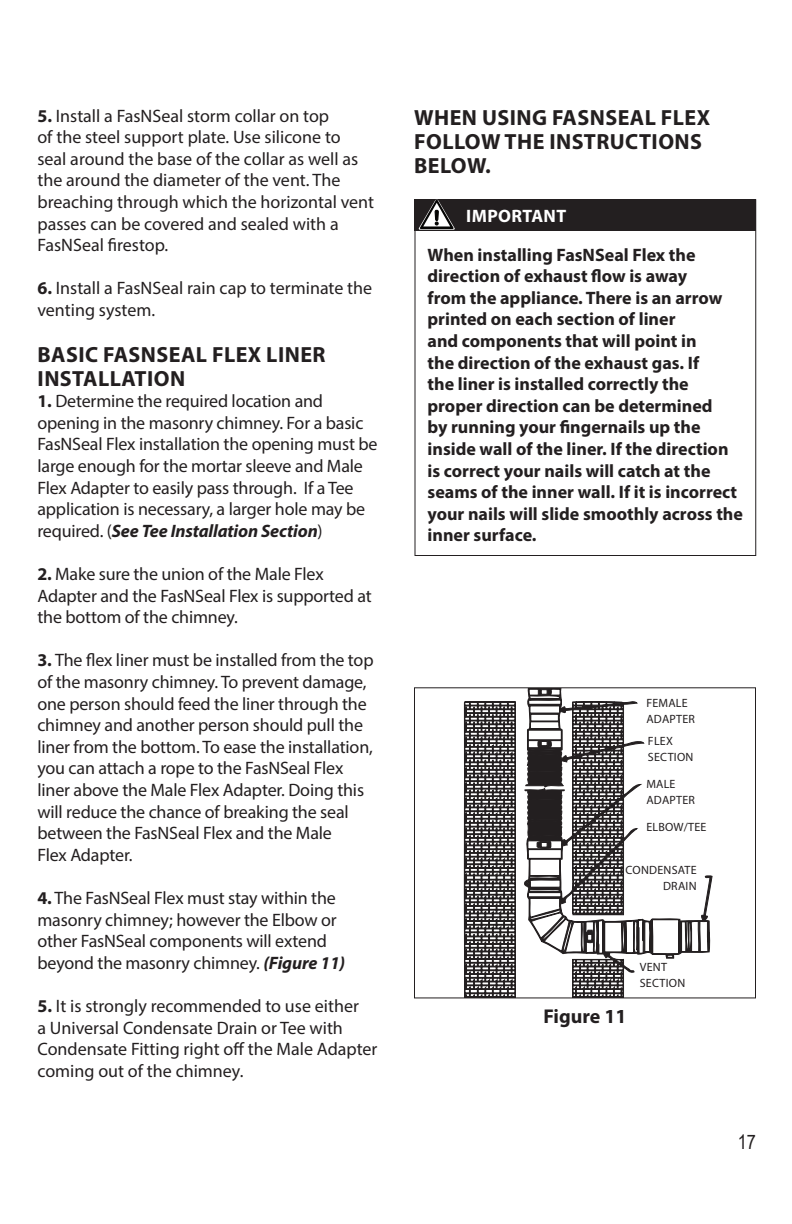
<style>
.page{position:relative;width:792px;height:1224px;background:#fff}
.page>*{position:absolute;margin:0;border:0;box-sizing:border-box;transform-origin:0 0}
.t1{font:700 22px/24px "Myriad Pro";letter-spacing:.02em;color:#231f20}
.t2{font:700 20px "Myriad Pro";color:#231f20}
.t3{font:20px "Arial Narrow";color:#231f20}
.t4{font:18px/21.6px "Myriad Pro";letter-spacing:-.01em;color:#231f20}
.t5{font:700 18px/21.6px "Myriad Pro";color:#231f20}
.t6{font:700 18px "Myriad Pro";letter-spacing:.02em;color:#fff}
.t7{font:12px/16px "Myriad Pro";letter-spacing:.02em;color:#231f20}
.s1{font-weight:700}
.s2{font-weight:700;font-style:italic}
</style>
<div class="page">
<svg style="left:524px;top:689px;width:188px;height:307px"></svg>
<svg style="left:464px;top:701px;width:51px;height:295px;background:#676465"></svg>
<svg style="left:537px;top:841px;width:14px;height:8px"></svg>
<div style="left:414px;top:687px;width:342px;height:311px;border:1px solid #231f20"></div>
<div style="left:414px;top:200px;width:342px;height:31px;background:#231f20"></div>
<svg style="left:419px;top:199px;width:36px;height:31px"></svg>
<div style="left:435px;top:210px;width:4px;height:11px;border:1px solid #050504"></div>
<div style="left:415px;top:200px;width:341px;height:356px;border:1px solid #231f20"></div>
<p class="t4" style="left:37px;top:104px;width:338px"><span class="s1">5.</span> Install a FasNSeal storm collar on top<br>of the steel support plate. Use silicone to seal around the base of the collar as well as the around the diameter of the vent. The breaching through which the horizontal vent passes can be covered and sealed with a FasNSeal firestop.</p>
<p class="t4" style="left:37px;top:277px;width:336px"><span class="s1">6.</span> Install a FasNSeal rain cap to terminate the venting system.</p>
<p class="t1" style="left:38px;top:341px;width:289px">BASIC FASNSEAL FLEX LINER<br>INSTALLATION</p>
<p class="t4" style="left:37px;top:390px;width:342px"><span class="s1">1.</span> Determine the required location and opening in the masonry chimney. For a basic FasNSeal Flex installation the opening must be large enough for the mortar sleeve and Male Flex Adapter to easily pass through. If a Tee application is necessary, a larger hole may be required. (<span class="s2">See Tee Installation Section</span>)</p>
<p class="t4" style="left:37px;top:563px;width:336px"><span class="s1">2.</span> Make sure the union of the Male Flex<br>Adapter and the FasNSeal Flex is supported at the bottom of the chimney.</p>
<p class="t4" style="left:37px;top:649px;width:338px"><span class="s1">3.</span> The flex liner must be installed from the top of the masonry chimney. To prevent damage, one person should feed the liner through the chimney and another person should pull the liner from the bottom. To ease the installation, you can attach a rope to the FasNSeal Flex liner above the Male Flex Adapter. Doing this will reduce the chance of breaking the seal between the FasNSeal Flex and the Male<br>Flex Adapter.</p>
<p class="t4" style="left:37px;top:887px;width:309px"><span class="s1">4.</span> The FasNSeal Flex must stay within the masonry chimney; however the Elbow or other FasNSeal components will extend beyond the masonry chimney. <span class="s2">(Figure 11)</span></p>
<p class="t4" style="left:37px;top:995px;width:342px"><span class="s1">5.</span> It is strongly recommended to use either<br>a Universal Condensate Drain or Tee with Condensate Fitting right off the Male Adapter coming out of the chimney.</p>
<p class="t1" style="left:414px;top:104px;width:298px">WHEN USING FASNSEAL FLEX<br>FOLLOW THE INSTRUCTIONS<br>BELOW.</p>
<p class="t6" style="left:466px;top:204px;width:101px">IMPORTANT</p>
<p class="t5" style="left:428px;top:243px;width:317px">When installing FasNSeal Flex the direction of exhaust flow is away<br>from the appliance. There is an arrow printed on each section of liner<br>and components that will point in<br>the direction of the exhaust gas. If<br>the liner is installed correctly the proper direction can be determined<br>by running your fingernails up the inside wall of the liner. If the direction is correct your nails will catch at the seams of the inner wall. If it is incorrect your nails will slide smoothly across the inner surface.</p>
<p class="t7" style="left:646px;top:695px;width:50px">FEMALE<br>ADAPTER</p>
<p class="t7" style="left:648px;top:733px;width:47px">FLEX<br>SECTION</p>
<p class="t7" style="left:646px;top:776px;width:50px">MALE<br>ADAPTER</p>
<p class="t7" style="left:646px;top:819px;width:62px">ELBOW/TEE</p>
<p class="t7" style="left:626px;top:862px;width:73px;text-align:right">CONDENSATE<br>DRAIN</p>
<p class="t2" style="left:543px;top:1003px;width:85px">Figure 11</p>
<p class="t7" style="left:640px;top:959px;width:47px">VENT<br>SECTION</p>
<p class="t3" style="left:738px;top:1127px;width:20px">17</p>
</div>
